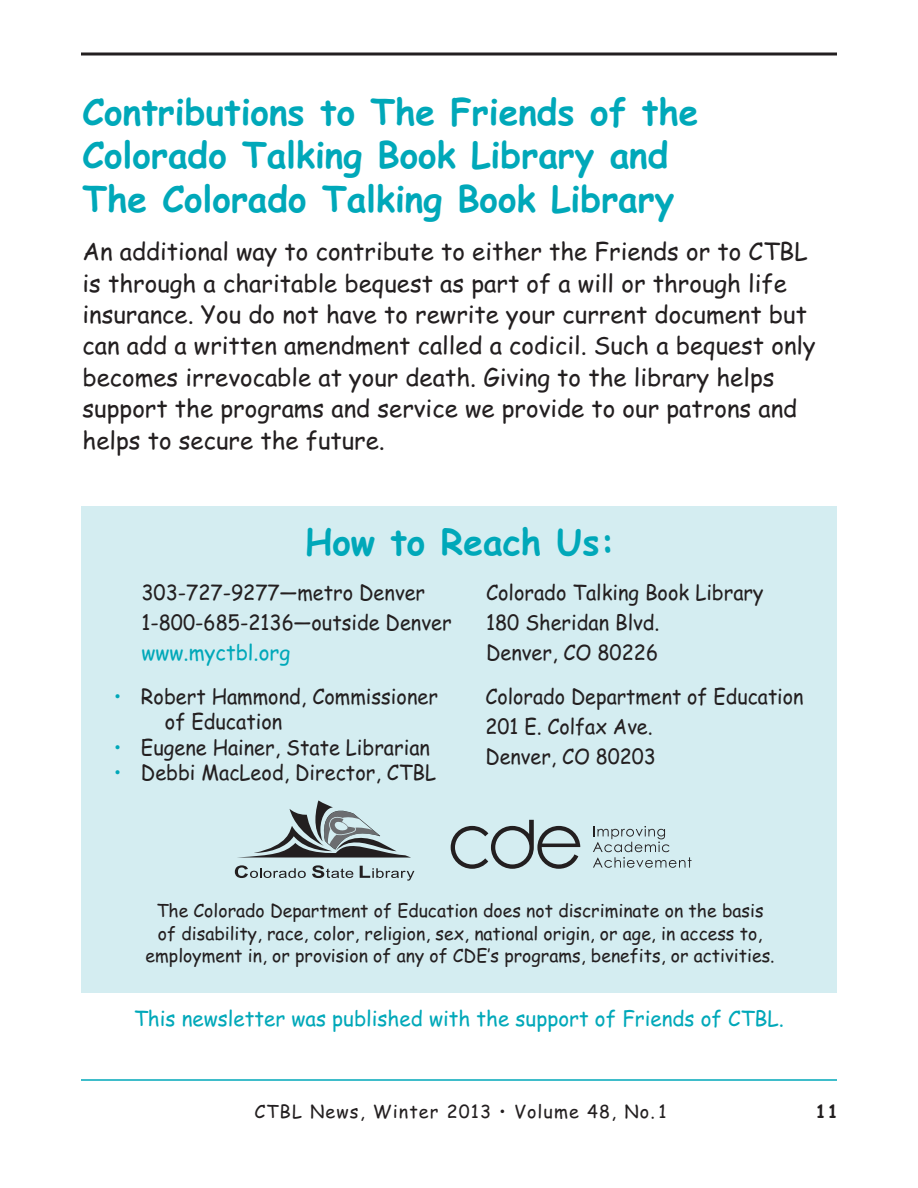
<style>
.page{position:relative;width:918px;height:1188px;background:#fff}
.page>*{position:absolute;margin:0;border:0;box-sizing:border-box;transform-origin:0 0}
.t1{font:700 36px/43.5px "Comic Sans MS";color:#00a8b9}
.t2{font:24px/31.5px "Comic Sans MS";color:#231f20}
.t3{font:21px/30px "Comic Sans MS";color:#231f20;scale:.95 1}
.t4{font:21px "Comic Sans MS";color:#00a8b9}
.t5{font:21px/30px "Comic Sans MS";color:#231f20;scale:.94 1}
.t6{font:18px/22.5px "Comic Sans MS";color:#231f20;text-align:center}
.t7{font:18px "Comic Sans MS";letter-spacing:.06em;color:#231f20}
.t8{font:700 18px "Comic Sans MS";color:#231f20}
.s1{color:#00a8b9}
</style>
<div class="page">
<hr style="left:81px;top:1079px;width:756px;height:2px;background:#00a8b9">
<svg style="left:81px;top:52px;width:756px;height:4px;background:#595657"></svg>
<div style="left:81px;top:506px;width:756px;height:487px;background:#d4edf1"></div>
<svg style="left:235px;top:865px;width:71px;height:13px"></svg>
<svg style="left:312px;top:865px;width:41px;height:13px"></svg>
<svg style="left:360px;top:866px;width:54px;height:15px"></svg>
<svg style="left:237px;top:800px;width:174px;height:58px"></svg>
<svg style="left:593px;top:826px;width:99px;height:42px"></svg>
<svg style="left:451px;top:820px;width:129px;height:49px"></svg>
<h1 class="t1" style="left:82px;top:91px;width:618px">Contributions to The Friends of the<br>Colorado Talking Book Library and<br>The Colorado Talking Book Library</h1>
<p class="t2" style="left:82px;top:236px;width:735px">An additional way to contribute to either the Friends or to CTBL is through a charitable bequest as part of a will or through life insurance. You do not have to rewrite your current document but can add a written amendment called a codicil. Such a bequest only becomes irrevocable at your death. Giving to the library helps support the programs and service we provide to our patrons and helps to secure the future.</p>
<h1 class="t1" style="left:305px;top:521px;width:311px">How to Reach Us:</h1>
<p class="t3" style="left:141px;top:578px;width:328px">303-727-9277—metro Denver<br>1-800-685-2136—outside Denver</p>
<p class="t4" style="left:141px;top:641px;width:150px">www.myctbl.org</p>
<p class="t3" style="left:165px;top:684px;width:289px;line-height:25.5px;text-indent:-51px"><span class="s1">•</span> Robert Hammond, Commissioner of Education</p>
<p class="t3" style="left:114px;top:733px;width:334px"><span class="s1">•</span> Eugene Hainer, State Librarian</p>
<p class="t3" style="left:114px;top:758px;width:341px"><span class="s1">•</span> Debbi MacLeod, Director, CTBL</p>
<p class="t3" style="left:486px;top:578px;width:294px">Colorado Talking Book Library<br>180 Sheridan Blvd.<br>Denver, CO 80226</p>
<p class="t5" style="left:486px;top:682px;width:340px">Colorado Department of Education<br>201 E. Colfax Ave.<br>Denver, CO 80203</p>
<p class="t6" style="left:146px;top:900px;width:631px">The Colorado Department of Education does not discriminate on the basis of disability, race, color, religion, sex, national origin, or age, in access to, employment in, or provision of any of CDE’s programs, benefits, or activities.</p>
<p class="t4" style="left:134px;top:1006px;width:652px">This newsletter was published with the support of Friends of CTBL.</p>
<p class="t7" style="left:254px;top:1102px;width:414px">CTBL News, Winter 2013 • Volume 48, No. 1</p>
<p class="t8" style="left:815px;top:1102px;width:25px">11</p>
</div>
